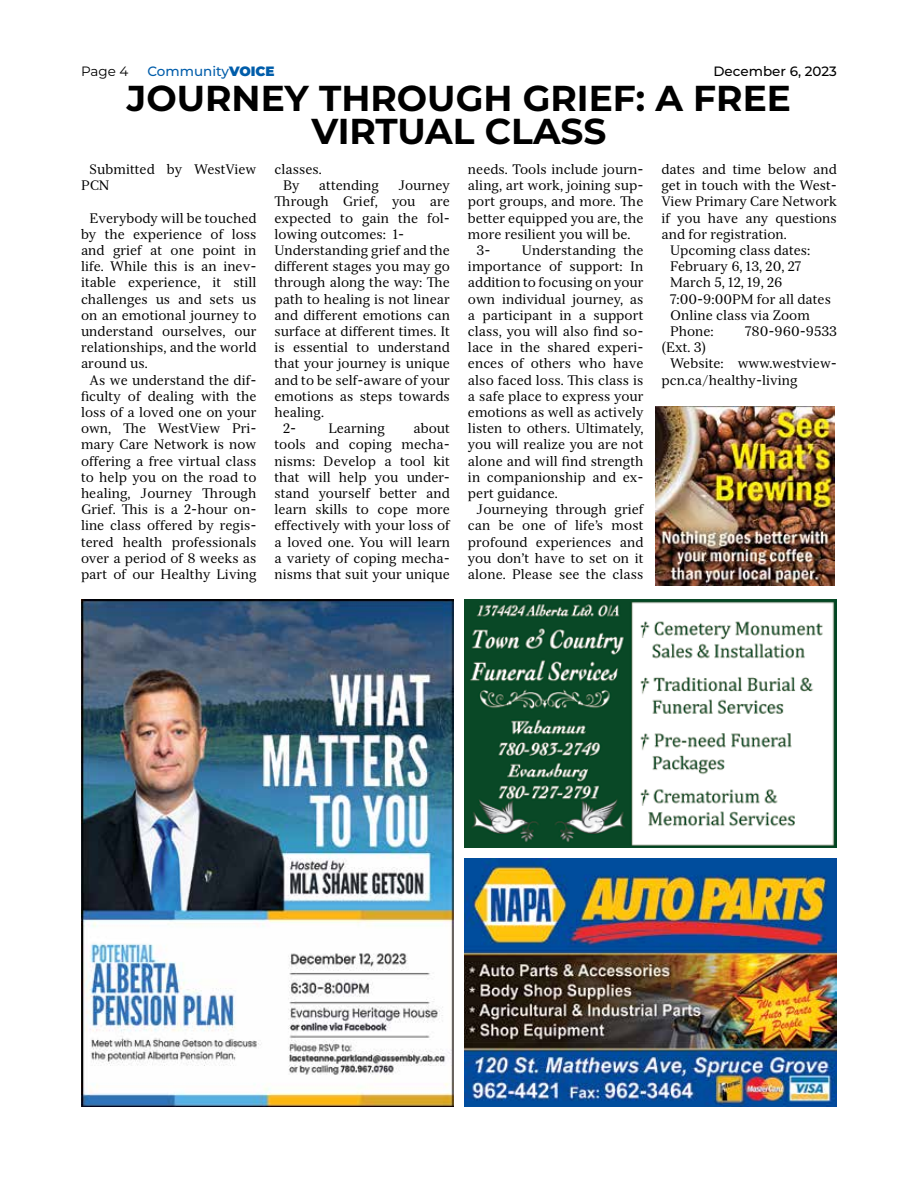
<style>
.page{position:relative;width:918px;height:1188px;background:#fff}
.page>*{position:absolute;margin:0;border:0;box-sizing:border-box;transform-origin:0 0}
.t1{font:700 36px/33px "Montserrat";color:#000;text-align:center}
.t2{font:13.5px/16.2px "Serif 12 Beta";color:#000;text-align:justify}
.t3{font:500 13.5px "Montserrat";color:#005daa}
.t4{font:500 13.5px "Montserrat";color:#000}
.t5{font:13.5px "Montserrat";color:#000}
.s1{font-weight:900}
</style>
<div class="page">
<img style="left:81px;top:599px;width:373px;height:508px">
<img style="left:464px;top:859px;width:373px;height:248px">
<img style="left:464px;top:599px;width:373px;height:249px">
<img style="left:656px;top:406px;width:179px;height:179px">
<p class="t5" style="left:81px;top:62px;width:49px">Page 4</p>
<p class="t3" style="left:147px;top:62px;width:129px">Community<span class="s1">VOICE</span></p>
<p class="t4" style="left:714px;top:62px;width:125px">December 6, 2023</p>
<h1 class="t1" style="left:127px;top:80px;width:666px">JOURNEY THROUGH GRIEF: A FREE<br>VIRTUAL CLASS</h1>
<p class="t2" style="left:81px;top:161px;width:177px;text-indent:9px">Submitted by WestView<br>PCN</p>
<p class="t2" style="left:81px;top:210px;width:177px;text-indent:9px">Everybody will be touched by the experience of loss and grief at one point in life. While this is an inev&shy;itable experience, it still challenges us and sets us on an emotional journey to understand ourselves, our relationships, and the world around us.</p>
<p class="t2" style="left:81px;top:372px;width:177px;text-indent:9px">As we understand the dif&shy;ficulty of dealing with the loss of a loved one on your own, The WestView Pri&shy;mary Care Network is now offering a free virtual class to help you on the road to healing, Journey Through Grief. This is a 2-hour on&shy;line class offered by regis&shy;tered health professionals over a period of 8 weeks as part of our Healthy Living</p>
<p class="t2" style="left:661px;top:161px;width:177px">dates and time below and</p>
<p class="t2" style="left:661px;top:177px;width:177px">get in touch with the West-</p>
<p class="t2" style="left:661px;top:194px;width:177px">View Primary Care Network</p>
<p class="t2" style="left:661px;top:210px;width:177px">if you have any questions</p>
<p class="t2" style="left:661px;top:226px;width:127px">and for registration.</p>
<p class="t2" style="left:670px;top:242px;width:142px">Upcoming class dates:</p>
<p class="t2" style="left:670px;top:258px;width:133px">February 6, 13, 20, 27</p>
<p class="t2" style="left:670px;top:275px;width:114px">March 5, 12, 19, 26</p>
<p class="t2" style="left:670px;top:291px;width:162px">7:00-9:00PM for all dates</p>
<p class="t2" style="left:670px;top:307px;width:141px">Online class via Zoom</p>
<p class="t2" style="left:670px;top:323px;width:45px">Phone:</p>
<p class="t2" style="left:745px;top:323px;width:93px">780-960-9533</p>
<p class="t2" style="left:661px;top:339px;width:46px">(Ext. 3)</p>
<p class="t2" style="left:670px;top:356px;width:168px">Website: www.westview-</p>
<p class="t2" style="left:661px;top:372px;width:138px">pcn.ca/healthy-living</p>
<p class="t2" style="left:283px;top:161px;width:40px;text-indent:-9px">classes.<br>By</p>
<p class="t2" style="left:468px;top:161px;width:177px">needs. Tools include journ-</p>
<p class="t2" style="left:468px;top:177px;width:177px">aling, art work, joining sup-</p>
<p class="t2" style="left:468px;top:194px;width:177px">port groups, and more. The</p>
<p class="t2" style="left:468px;top:210px;width:177px">better equipped you are, the</p>
<p class="t2" style="left:468px;top:226px;width:164px">more resilient you will be.</p>
<p class="t2" style="left:477px;top:242px;width:15px">3-</p>
<p class="t2" style="left:319px;top:177px;width:62px">attending</p>
<p class="t2" style="left:398px;top:177px;width:53px">Journey</p>
<p class="t2" style="left:274px;top:194px;width:177px">Through Grief, you are</p>
<p class="t2" style="left:274px;top:210px;width:177px">expected to gain the fol-</p>
<p class="t2" style="left:274px;top:226px;width:131px">lowing outcomes: 1-</p>
<p class="t2" style="left:274px;top:242px;width:177px">Understanding grief and the</p>
<p class="t2" style="left:274px;top:258px;width:177px">different stages you may go</p>
<p class="t2" style="left:274px;top:275px;width:177px">through along the way: The</p>
<p class="t2" style="left:274px;top:291px;width:177px">path to healing is not linear</p>
<p class="t2" style="left:274px;top:307px;width:177px">and different emotions can</p>
<p class="t2" style="left:274px;top:323px;width:177px">surface at different times. It</p>
<p class="t2" style="left:274px;top:339px;width:177px">is essential to understand</p>
<p class="t2" style="left:274px;top:356px;width:177px">that your journey is unique</p>
<p class="t2" style="left:274px;top:372px;width:177px">and to be self-aware of your</p>
<p class="t2" style="left:274px;top:388px;width:177px">emotions as steps towards</p>
<p class="t2" style="left:274px;top:404px;width:51px">healing.</p>
<p class="t2" style="left:283px;top:420px;width:15px">2-</p>
<p class="t2" style="left:328px;top:420px;width:58px">Learning</p>
<p class="t2" style="left:468px;top:242px;width:177px;text-indent:54px">Understanding the importance of support: In addition to focusing on your own individual journey, as a participant in a support class, you will also find so&shy;lace in the shared experi&shy;ences of others who have also faced loss. This class is a safe place to express your emotions as well as actively listen to others. Ultimately, you will realize you are not alone and will find strength in companionship and ex&shy;pert guidance.</p>
<p class="t2" style="left:468px;top:501px;width:177px;text-indent:9px">Journeying through grief can be one of life’s most profound experiences and you don’t have to set on it alone. Please see the class</p>
<p class="t2" style="left:274px;top:420px;width:177px;text-indent:139px">about tools and coping mecha&shy;nisms: Develop a tool kit that will help you under&shy;stand yourself better and learn skills to cope more effectively with your loss of a loved one. You will learn a variety of coping mecha&shy;nisms that suit your unique</p>
</div>
